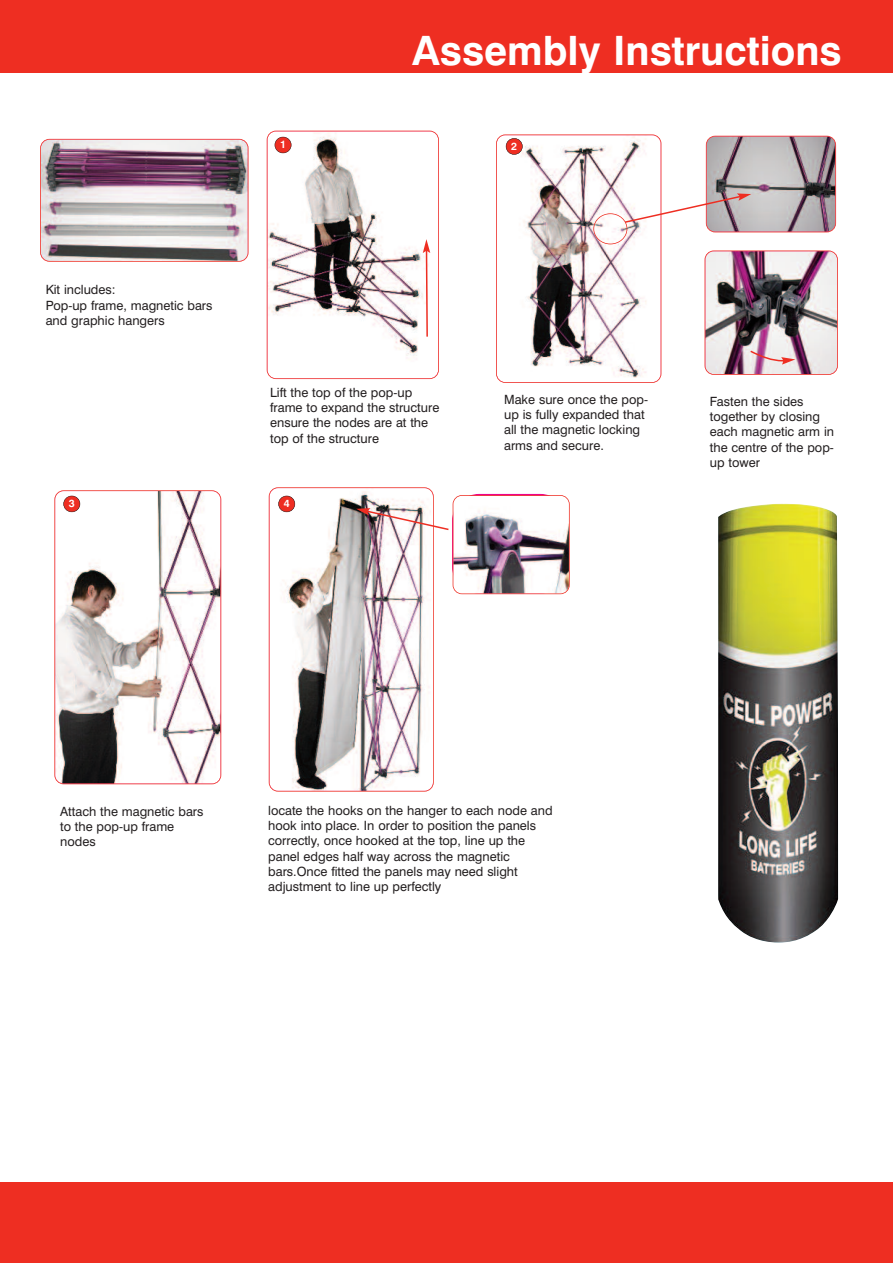
<style>
.page{position:relative;width:893px;height:1263px;background:#fff}
.page>*{position:absolute;margin:0;border:0;box-sizing:border-box;transform-origin:0 0}
.t1{font:700 40.5px "Swiss 721 BT";color:#fff}
.t2{font:12.75px/15.3px "Swiss 721 BT";color:#231f20}
.t3{font:700 10.5px "Swiss 721 BT";color:#fff}
</style>
<div class="page">
<img style="left:705px;top:251px;width:132px;height:123px;border-radius:9px">
<div style="left:705px;top:250px;width:133px;height:125px;border:2px solid #ee2e22;border-radius:9px"></div>
<div style="left:0;top:0;width:893px;height:72px;background:#ee2e22"></div>
<div style="left:0;top:1182px;width:893px;height:81px;background:#ee2e22"></div>
<img style="left:41px;top:140px;width:207px;height:121px;border-radius:9px">
<div style="left:40px;top:139px;width:209px;height:123px;border:2px solid #ee2e22;border-radius:9px"></div>
<img style="left:267px;top:131px;width:171px;height:247px;border-radius:9px">
<div style="left:267px;top:131px;width:172px;height:248px;border:2px solid #ee2e22;border-radius:9px"></div>
<img style="left:497px;top:135px;width:164px;height:247px;border-radius:9px">
<div style="left:496px;top:134px;width:165px;height:249px;border:2px solid #ee2e22;border-radius:9px"></div>
<img style="left:55px;top:491px;width:166px;height:292px;border-radius:9px">
<div style="left:54px;top:490px;width:167px;height:294px;border:2px solid #ee2e22;border-radius:9px"></div>
<img style="left:269px;top:488px;width:164px;height:303px;border-radius:9px">
<div style="left:269px;top:487px;width:165px;height:305px;border:2px solid #ee2e22;border-radius:9px"></div>
<img style="left:707px;top:136px;width:128px;height:96px;border-radius:9px">
<div style="left:706px;top:136px;width:130px;height:96px;border:2px solid #ee2e22;border-radius:9px"></div>
<svg style="left:749px;top:349px;width:46px;height:16px"></svg>
<img style="left:453px;top:496px;width:116px;height:97px;border-radius:9px">
<div style="left:453px;top:495px;width:117px;height:99px;border:2px solid #ee2e22;border-radius:9px"></div>
<img style="left:356px;top:508px;width:93px;height:23px">
<img style="left:718px;top:503px;width:120px;height:440px">
<div style="left:593px;top:213px;width:34px;height:31px;border:2px solid #ee2e22;border-radius:50%"></div>
<svg style="left:623px;top:193px;width:128px;height:31px"></svg>
<svg style="left:423px;top:239px;width:7px;height:99px"></svg>
<div style="left:275px;top:137px;width:16px;height:16px;background:#ee2e22;border-radius:8px"></div>
<div style="left:275px;top:137px;width:16px;height:16px;border:1px solid #231f20;border-radius:8px"></div>
<div style="left:506px;top:138px;width:16px;height:16px;background:#ee2e22;border-radius:8px"></div>
<div style="left:506px;top:138px;width:17px;height:17px;border:1px solid #231f20;border-radius:8px"></div>
<div style="left:64px;top:496px;width:16px;height:16px;background:#ee2e22;border-radius:8px"></div>
<div style="left:63px;top:496px;width:17px;height:16px;border:1px solid #231f20;border-radius:8px"></div>
<div style="left:278px;top:496px;width:17px;height:16px;background:#ee2e22;border-radius:8px"></div>
<div style="left:278px;top:496px;width:17px;height:16px;border:1px solid #231f20;border-radius:8px"></div>
<h1 class="t1" style="left:412px;top:36px;width:431px">Assembly Instructions</h1>
<p class="t2" style="left:46px;top:284px;width:168px">Kit includes:<br>Pop-up frame, magnetic bars and graphic hangers</p>
<p class="t3" style="left:280px;top:141px;width:7px">1</p>
<p class="t3" style="left:511px;top:142px;width:7px">2</p>
<p class="t2" style="left:270px;top:386px;width:171px">Lift the top of the pop-up frame to expand the structure ensure the nodes are at the top of the structure</p>
<p class="t2" style="left:504px;top:393px;width:145px">Make sure once the pop&shy;up is fully expanded that all the magnetic locking arms and secure.</p>
<p class="t2" style="left:710px;top:395px;width:126px">Fasten the sides together by closing each magnetic arm in the centre of the pop&shy;up tower</p>
<p class="t3" style="left:69px;top:500px;width:7px">3</p>
<p class="t3" style="left:284px;top:500px;width:7px">4</p>
<p class="t2" style="left:60px;top:805px;width:145px">Attach the magnetic bars to the pop-up frame nodes</p>
<p class="t2" style="left:268px;top:804px;width:286px">locate the hooks on the hanger to each node and hook into place. In order to position the panels correctly, once hooked at the top, line up the panel edges half way across the magnetic bars.Once fitted the panels may need slight adjustment to line up perfectly</p>
</div>
